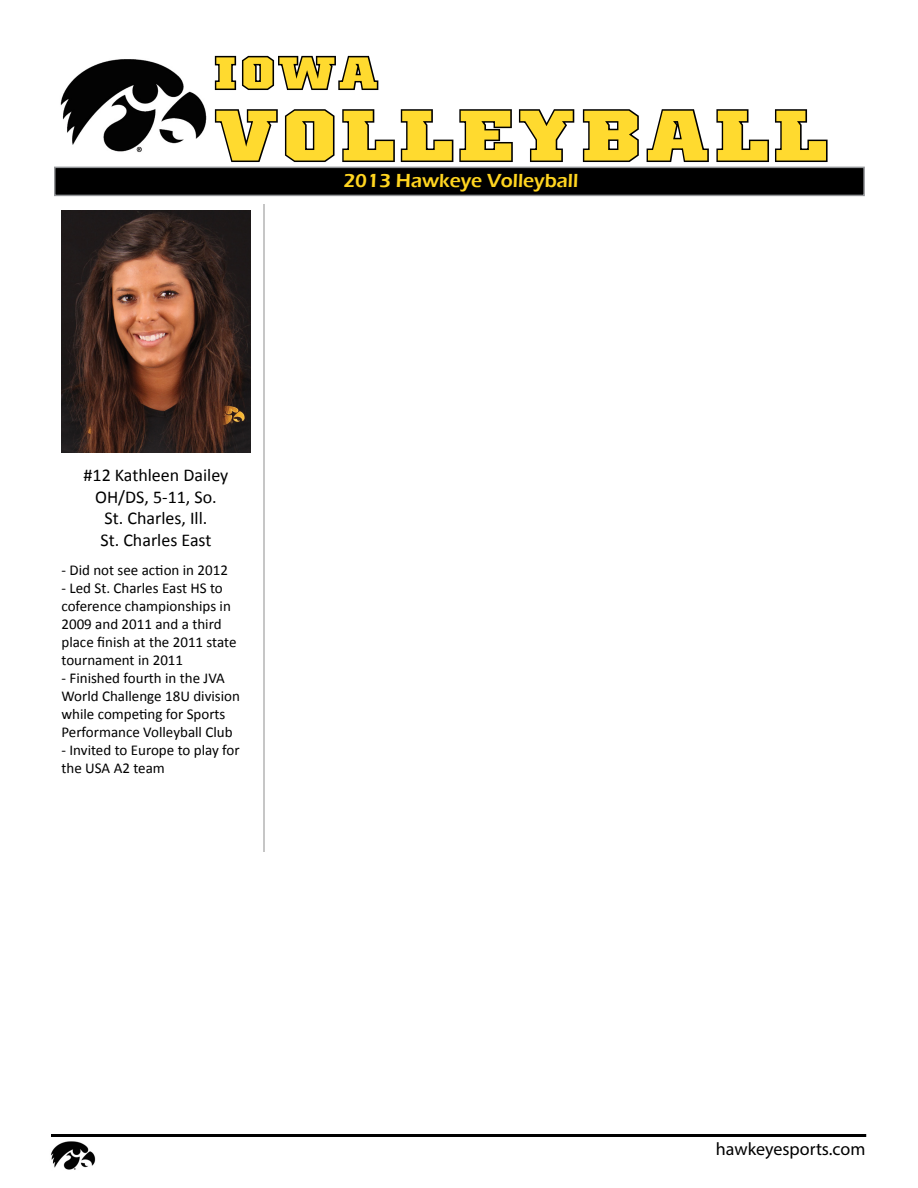
<style>
.page{position:relative;width:918px;height:1188px;background:#fff}
.page>*{position:absolute;margin:0;border:0;box-sizing:border-box;transform-origin:0 0}
.t1{font:700 72px "Hawkeye";letter-spacing:.05em;color:#ffda2f;scale:1.32 1}
.t2{font:700 45px "Hawkeye";color:#ffda2f;scale:1.32 1}
.t3{font:600 19.5px "Eras ITC";color:#ffd520}
.t4{font:18px/21.6px "Calibri";color:#000;text-align:center}
.t5{font:18px "Myriad Pro";color:#000}
.t6{font:15px/18px "Calibri";color:#000}
</style>
<div class="page">
<hr style="left:51px;top:1134px;width:815px;height:3px;background:#000">
<img style="left:51px;top:1142px;width:45px;height:28px">
<div style="left:55px;top:167px;width:809px;height:28px;background:#000"></div>
<div style="left:54px;top:167px;width:811px;height:29px;border:2px solid #939598"></div>
<hr style="left:263px;top:204px;width:2px;height:648px;background:#000">
<img style="left:62px;top:211px;width:188px;height:242px">
<img style="left:60px;top:59px;width:147px;height:94px">
<svg style="left:214px;top:55px;width:165px;height:35px"></svg>
<svg style="left:214px;top:109px;width:614px;height:53px"></svg>
<h2 class="t2" style="left:216px;top:48px;width:125px">IOWA</h2>
<h1 class="t1" style="left:216px;top:95px;width:467px">VOLLEYBALL</h1>
<h3 class="t3" style="left:343px;top:170px;width:236px">2013 Hawkeye Volleyball</h3>
<p class="t4" style="left:84px;top:464px;width:146px">#12 Kathleen Dailey<br>OH/DS, 5-11, So.<br>St. Charles, Ill.<br>St. Charles East</p>
<p class="t6" style="left:62px;top:561px;width:168px">- Did not see action in 2012</p>
<p class="t6" style="left:62px;top:579px;width:177px">- Led St. Charles East HS to coference championships in<br>2009 and 2011 and a third place finish at the 2011 state tournament in 2011</p>
<p class="t6" style="left:62px;top:669px;width:180px">- Finished fourth in the JVA<br>World Challenge 18U division while competing for Sports<br>Performance Volleyball Club</p>
<p class="t6" style="left:62px;top:741px;width:180px">- Invited to Europe to play for the USA A2 team</p>
<p class="t5" style="left:716px;top:1138px;width:151px">hawkeyesports.com</p>
</div>
